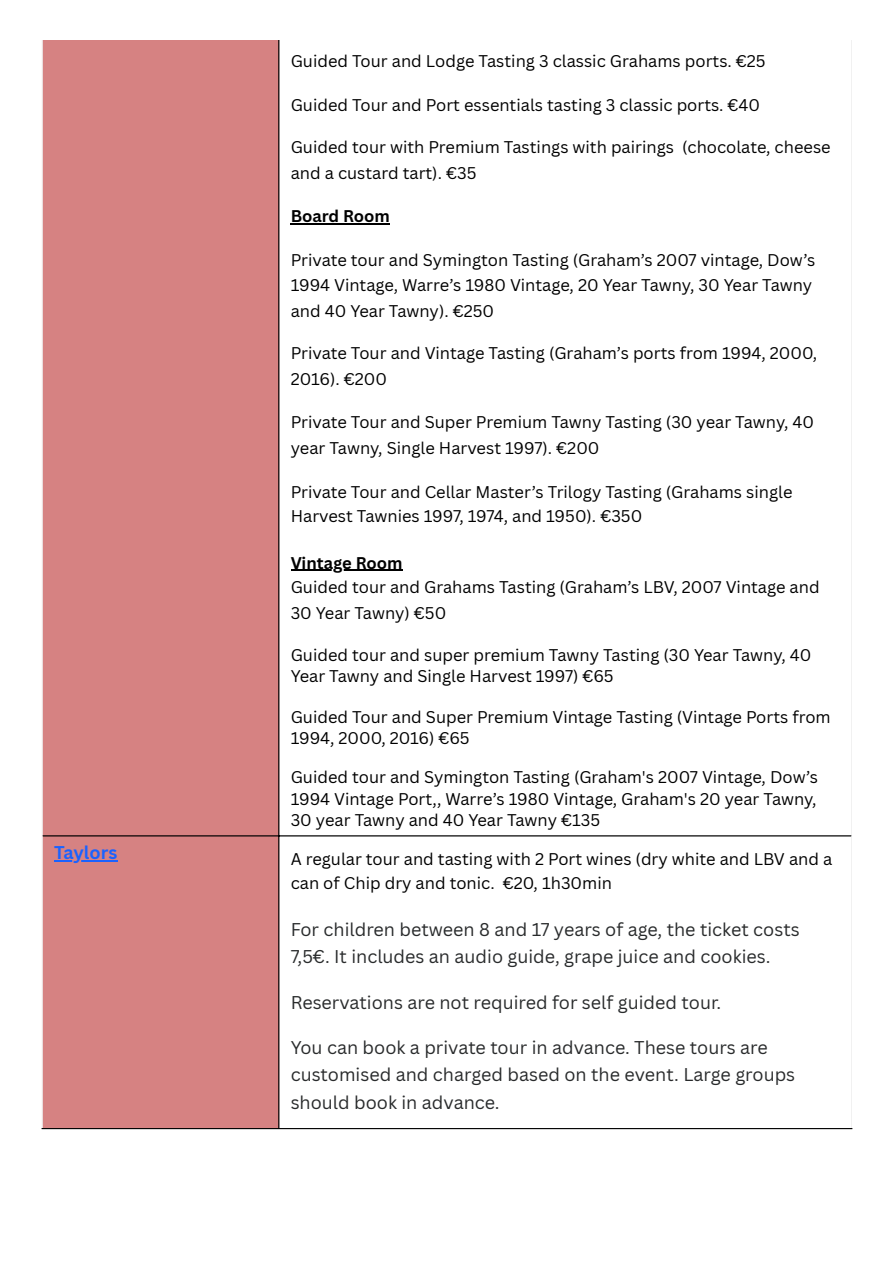
<style>
.page{position:relative;width:894px;height:1263px;background:#fff}
.page>*{position:absolute;margin:0;border:0;box-sizing:border-box;transform-origin:0 0}
.t1{font:18px/27.6px "Canva Sans";color:#292b2c}
.t2{font:700 18px "Canva Sans";color:#1a62ff}
.t3{font:16.5px/25.3px "Canva Sans";color:#000}
.t4{font:700 16.5px "Canva Sans";color:#000}
.s1{font-weight:700}
</style>
<div class="page">
<div style="left:43px;top:41px;width:235px;height:1087px;background:#d68282"></div>
<hr style="left:290px;top:223px;width:100px;height:1px;background:#000">
<hr style="left:290px;top:570px;width:112px;height:1px;background:#000">
<hr style="left:54px;top:860px;width:63px;height:1px;background:#1a62ff">
<hr style="left:278px;top:40px;width:1px;height:1088px;background:#000">
<hr style="left:42px;top:40px;width:810px;height:1px;background:#000">
<hr style="left:43px;top:835px;width:808px;height:1px;background:#000">
<hr style="left:42px;top:1128px;width:810px;height:1px;background:#000">
<p class="t3" style="left:290px;top:48px;width:476px">Guided Tour and Lodge Tasting 3 classic Grahams ports. €25</p>
<p class="t3" style="left:290px;top:92px;width:471px">Guided Tour and Port essentials tasting 3 classic ports. €40</p>
<p class="t3" style="left:290px;top:134px;width:541px;line-height:25.8px">Guided tour with Premium Tastings with pairings (chocolate, cheese and a custard tart). €35</p>
<h1 class="t4" style="left:290px;top:204px;width:101px">Board Room</h1>
<p class="t3" style="left:290px;top:247px;width:526px">Private tour and Symington Tasting (Graham’s 2007 vintage, Dow’s<br>1994 Vintage, Warre’s 1980 Vintage, 20 Year Tawny, 30 Year Tawny and 40 Year Tawny). €250</p>
<p class="t3" style="left:290px;top:340px;width:528px;line-height:25.8px">Private Tour and Vintage Tasting (Graham’s ports from 1994, 2000,<br>2016). €200</p>
<p class="t3" style="left:290px;top:409px;width:525px;line-height:25.8px">Private Tour and Super Premium Tawny Tasting (30 year Tawny, 40 year Tawny, Single Harvest 1997). €200</p>
<p class="t3" style="left:290px;top:479px;width:503px;line-height:24.8px">Private Tour and Cellar Master’s Trilogy Tasting (Grahams single<br>Harvest Tawnies 1997, 1974, and 1950). €350</p>
<h1 class="t3" style="left:290px;top:549px;width:530px"><span class="s1">Vintage Room<br></span>Guided tour and Grahams Tasting (Graham’s LBV, 2007 Vintage and<br>30 Year Tawny) €50</h1>
<p class="t3" style="left:290px;top:644px;width:522px;line-height:21.3px">Guided tour and super premium Tawny Tasting (30 Year Tawny, 40<br>Year Tawny and Single Harvest 1997) €65</p>
<p class="t3" style="left:290px;top:706px;width:541px;line-height:21.3px">Guided Tour and Super Premium Vintage Tasting (Vintage Ports from<br>1994, 2000, 2016) €65</p>
<p class="t3" style="left:290px;top:766px;width:529px;line-height:21.5px;text-align:justify">Guided tour and Symington Tasting (Graham's 2007 Vintage, Dow’s 1994 Vintage Port,, Warre’s 1980 Vintage, Graham's 20 year Tawny, 30 year Tawny and 40 Year Tawny €135</p>
<p class="t2" style="left:54px;top:840px;width:65px">Taylors</p>
<p class="t3" style="left:290px;top:846px;width:543px;line-height:24.8px">A regular tour and tasting with 2 Port wines (dry white and LBV and a can of Chip dry and tonic. €20, 1h30min</p>
<h1 class="t1" style="left:290px;top:915px;width:510px;line-height:27px">For children between 8 and 17 years of age, the ticket costs<br>7,5€. It includes an audio guide, grape juice and cookies.</h1>
<h1 class="t1" style="left:290px;top:988px;width:432px">Reservations are not required for self guided tour.</h1>
<h1 class="t1" style="left:290px;top:1033px;width:506px">You can book a private tour in advance. These tours are customised and charged based on the event. Large groups should book in advance.</h1>
</div>
